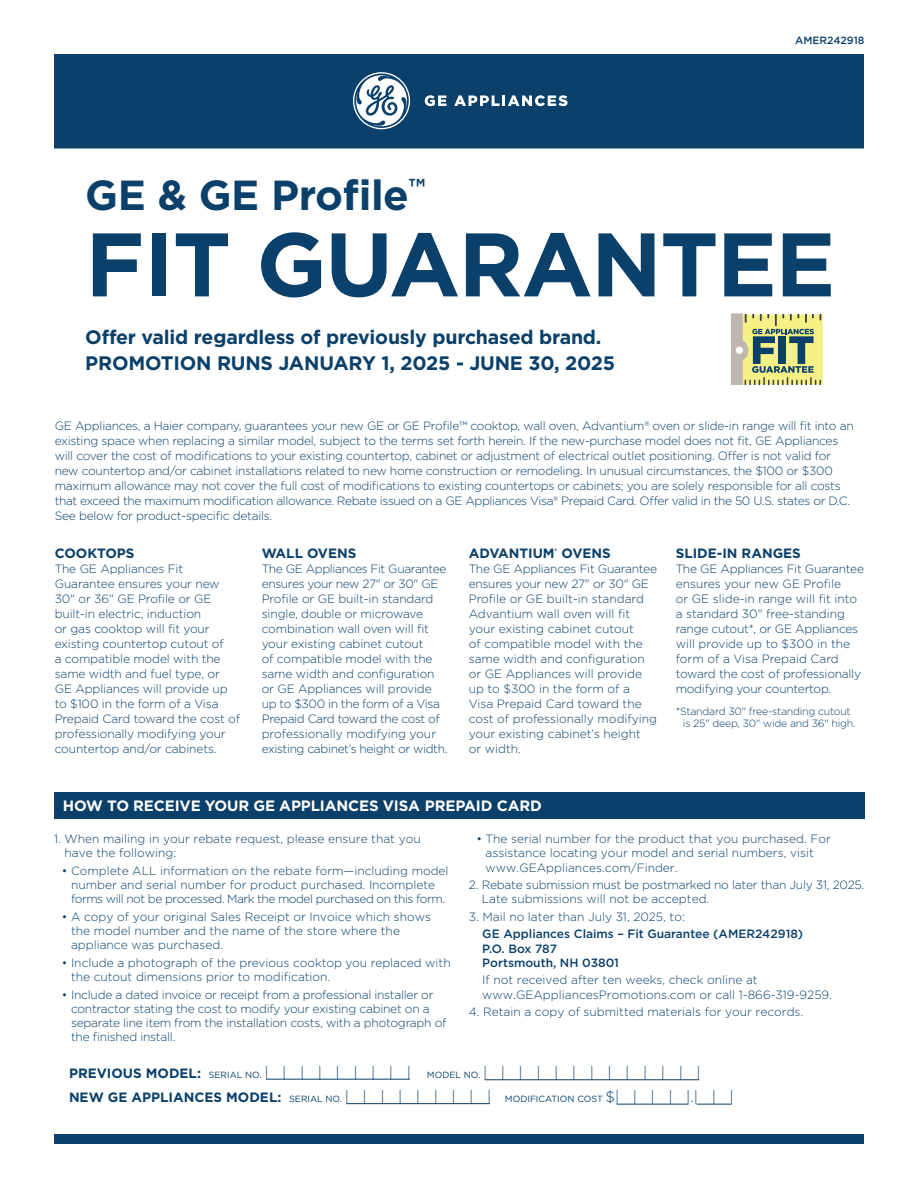
<style>
.page{position:relative;width:918px;height:1188px;background:#fff}
.page>*{position:absolute;margin:0;border:0;box-sizing:border-box;transform-origin:0 0}
.t1{font:700 90px "Gotham";letter-spacing:-.02em;color:#0b406a}
.t2{font:700 42px "Gotham";letter-spacing:-.01em;color:#0b406a}
.t3{font:700 19.5px/25.5px "Gotham";letter-spacing:-.01em;color:#0b406a}
.t4{font:300 15px "Gotham";color:#0b406a}
.t5{font:700 15px "Gotham";letter-spacing:-.01em;color:#fff}
.t6{font:700 13.5px "Gotham";color:#0b406a}
.t7{font:300 12px/15px "Gotham";letter-spacing:-.02em;color:#0b406a}
.t8{font:300 12px/15px "Gotham";color:#0b406a}
.t9{font:500 12px/14.2px "Gotham";color:#0b406a}
.t10{font:300 10.5px/12px "Gotham";letter-spacing:-.02em;color:#0b406a}
.t11{font:500 10.5px "Gotham";color:#0b406a}
.t12{font:9px "Gotham";color:#0b406a}
.s1{font-weight:700;font-size:13.5px}
.s2{font-weight:400;font-size:9px}
.s3{font-weight:300;font-size:15px}
</style>
<div class="page">
<svg style="left:731px;top:313px;width:92px;height:71px;background:#b6bd86"></svg>
<div style="left:54px;top:1134px;width:810px;height:10px;background:#0b406a"></div>
<div style="left:54px;top:54px;width:810px;height:94px;background:#0b406a"></div>
<svg style="left:353px;top:72px;width:57px;height:57px"></svg>
<svg style="left:425px;top:95px;width:22px;height:11px"></svg>
<svg style="left:454px;top:95px;width:114px;height:11px"></svg>
<div style="left:54px;top:792px;width:811px;height:26px;background:#0b406a"></div>
<hr style="left:267px;top:1079px;width:143px;height:1px;background:#0b406a">
<hr style="left:347px;top:1103px;width:143px;height:1px;background:#0b406a">
<hr style="left:485px;top:1079px;width:214px;height:1px;background:#0b406a">
<hr style="left:617px;top:1104px;width:71px;height:1px;background:#0b406a">
<hr style="left:697px;top:1104px;width:35px;height:1px;background:#0b406a">
<h2 class="t2" style="left:85px;top:167px;width:342px">GE &amp; GE Profile<sup>™</sup></h2>
<p class="t11" style="left:795px;top:33px;width:71px">AMER242918</p>
<h1 class="t1" style="left:85px;top:205px;width:752px">FIT GUARANTEE</h1>
<h3 class="t3" style="left:85px;top:324px;width:531px">Offer valid regardless of previously purchased brand.<br>PROMOTION RUNS JANUARY 1, 2025 - JUNE 30, 2025</h3>
<p class="t7" style="left:55px;top:418px;width:801px">GE Appliances, a Haier company, guarantees your new GE or GE Profile™ cooktop, wall oven, Advantium® oven or slide-in range will fit into an existing space when replacing a similar model, subject to the terms set forth herein. If the new-purchase model does not fit, GE Appliances will cover the cost of modifications to your existing countertop, cabinet or adjustment of electrical outlet positioning. Offer is not valid for new countertop and/or cabinet installations related to new home construction or remodeling. In unusual circumstances, the $100 or $300 maximum allowance may not cover the full cost of modifications to existing countertops or cabinets; you are solely responsible for all costs that exceed the maximum modification allowance. Rebate issued on a GE Appliances Visa® Prepaid Card. Offer valid in the 50 U.S. states or D.C.<br>See below for product-specific details.</p>
<p class="t6" style="left:55px;top:544px;width:81px">COOKTOPS</p>
<p class="t7" style="left:55px;top:561px;width:187px">The GE Appliances Fit<br>Guarantee ensures your new<br>30" or 36" GE Profile or GE built-in electric, induction<br>or gas cooktop will fit your existing countertop cutout of<br>a compatible model with the same width and fuel type, or<br>GE Appliances will provide up to $100 in the form of a Visa<br>Prepaid Card toward the cost of professionally modifying your countertop and/or cabinets.</p>
<p class="t6" style="left:469px;top:544px;width:144px">ADVANTIUM<sup>®</sup> OVENS</p>
<p class="t8" style="left:469px;top:561px;width:190px">The GE Appliances Fit Guarantee ensures your new 27" or 30" GE<br>Profile or GE built-in standard<br>Advantium wall oven will fit your existing cabinet cutout<br>of compatible model with the same width and configuration or GE Appliances will provide up to $300 in the form of a<br>Visa Prepaid Card toward the cost of professionally modifying your existing cabinet’s height<br>or width.</p>
<p class="t6" style="left:262px;top:544px;width:96px">WALL OVENS</p>
<p class="t7" style="left:262px;top:561px;width:187px">The GE Appliances Fit Guarantee ensures your new 27" or 30" GE<br>Profile or GE built-in standard single, double or microwave combination wall oven will fit your existing cabinet cutout<br>of compatible model with the same width and configuration or GE Appliances will provide up to $300 in the form of a Visa<br>Prepaid Card toward the cost of professionally modifying your existing cabinet’s height or width.</p>
<p class="t6" style="left:676px;top:544px;width:127px">SLIDE-IN RANGES</p>
<p class="t7" style="left:676px;top:561px;width:190px">The GE Appliances Fit Guarantee ensures your new GE Profile<br>or GE slide-in range will fit into a standard 30" free-standing range cutout*, or GE Appliances will provide up to $300 in the form of a Visa Prepaid Card toward the cost of professionally modifying your countertop.</p>
<p class="t10" style="left:683px;top:705px;width:174px;text-indent:-7px">*Standard 30" free-standing cutout is 25" deep, 30" wide and 36" high.</p>
<p class="t5" style="left:63px;top:796px;width:480px">HOW TO RECEIVE YOUR GE APPLIANCES VISA PREPAID CARD</p>
<p class="t8" style="left:65px;top:831px;width:358px;line-height:14.2px;text-indent:-10px">1. When mailing in your rebate request, please ensure that you have the following:</p>
<p class="t8" style="left:62px;top:863px;width:388px;line-height:14.2px;text-align:center">• Complete ALL information on the rebate form—including model number and serial number for product purchased. Incomplete forms will not be processed. Mark the model purchased on this form.</p>
<p class="t8" style="left:71px;top:909px;width:362px;line-height:14.2px;text-indent:-9px">• A copy of your original Sales Receipt or Invoice which shows the model number and the name of the store where the appliance was purchased.</p>
<p class="t8" style="left:71px;top:955px;width:381px;line-height:14.2px;text-indent:-9px">• Include a photograph of the previous cooktop you replaced with the cutout dimensions prior to modification.</p>
<p class="t7" style="left:71px;top:987px;width:377px;line-height:14.2px;text-indent:-9px">• Include a dated invoice or receipt from a professional installer or contractor stating the cost to modify your existing cabinet on a separate line item from the installation costs, with a photograph of the finished install.</p>
<p class="t8" style="left:486px;top:831px;width:347px;line-height:14.2px;text-indent:-9px">• The serial number for the product that you purchased. For assistance locating your model and serial numbers, visit www.GEAppliances.com/Finder.</p>
<p class="t7" style="left:482px;top:877px;width:384px;line-height:14.2px;text-indent:-13px">2. Rebate submission must be postmarked no later than July 31, 2025.<br>Late submissions will not be accepted.</p>
<p class="t8" style="left:469px;top:909px;width:218px">3. Mail no later than July 31, 2025, to:</p>
<p class="t9" style="left:482px;top:927px;width:322px">GE Appliances Claims – Fit Guarantee (AMER242918)<br>P.O. Box 787<br>Portsmouth, NH 03801</p>
<p class="t8" style="left:482px;top:973px;width:351px;line-height:14.2px">If not received after ten weeks, check online at www.GEAppliancesPromotions.com or call 1-866-319-9259.</p>
<p class="t8" style="left:469px;top:1004px;width:336px">4. Retain a copy of submitted materials for your records.</p>
<p class="t4" style="left:69px;top:1063px;width:633px"><span class="s1">PREVIOUS MODEL:</span> <span class="s2">SERIAL NO.</span> | | | | | | | | | <span class="s2">MODEL NO.</span> | | | | | | | | | | | | |</p>
<p class="t12" style="left:69px;top:1093px;width:666px"><span class="s1">NEW GE APPLIANCES MODEL:</span> SERIAL NO. <span class="s3">| | | | | | | | |</span> MODIFICATION COST <span class="s3">$| | | | |.| | |</span></p>
</div>
